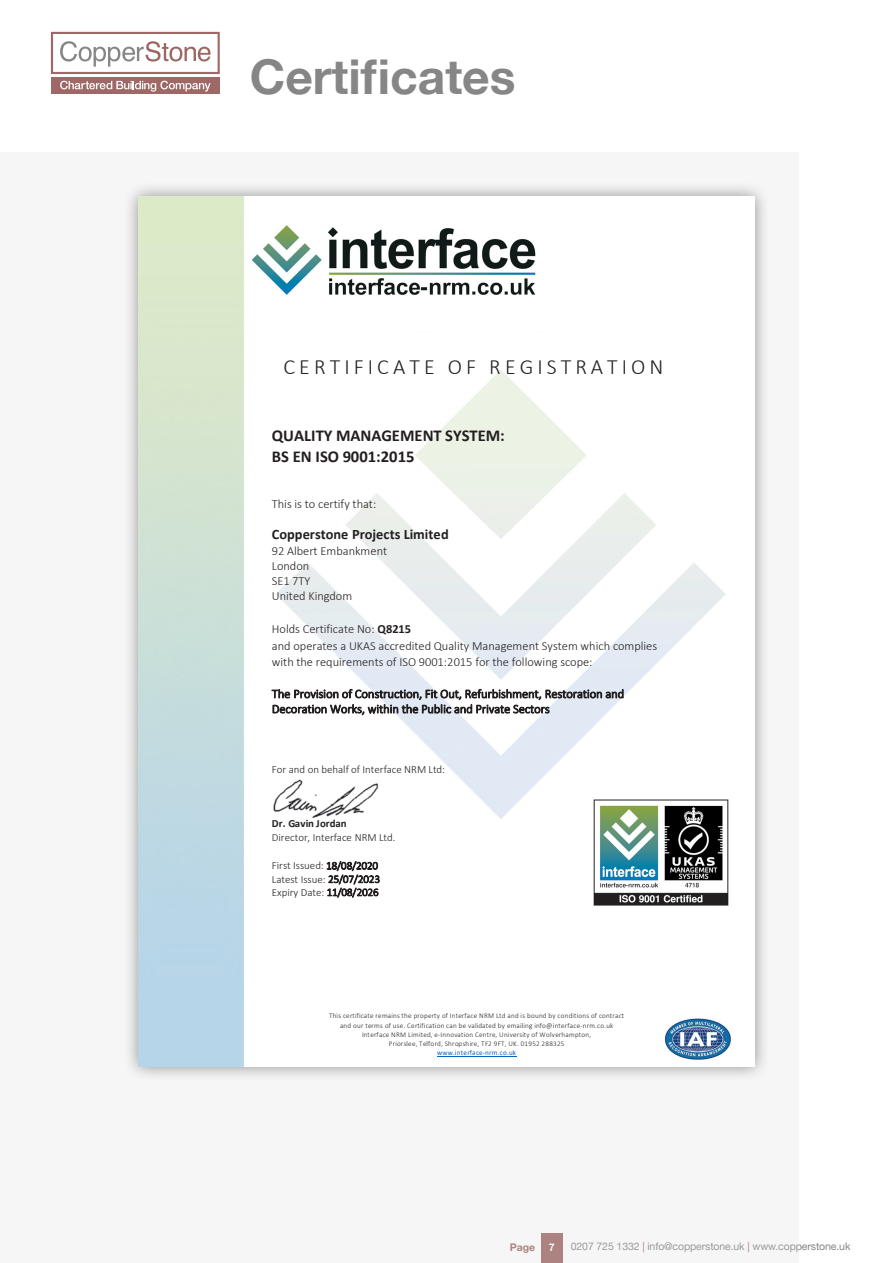
<style>
.page{position:relative;width:893px;height:1263px;background:#fff}
.page>*{position:absolute;margin:0;border:0;box-sizing:border-box;transform-origin:0 0}
.t1{font:700 48px "Helvetica Neue";color:#868686}
.t2{font:300 21.75px "Calibri";letter-spacing:.185em;color:#231f20}
.t3{font:700 16.65px/20.1px "Calibri";color:#231f20}
.t4{font:700 14.4px "Calibri";color:#231f20}
.t5{font:300 12.45px/15.1px "Calibri";color:#231f20}
.t6{font:300 10.95px/13.2px "Calibri";color:#231f20}
.t7{font:10.5px "Helvetica Neue";letter-spacing:-.01em;color:#868686}
.t8{font:700 10.5px "Helvetica Neue";color:#9d6764}
.t9{font:700 10.5px "Helvetica Neue";color:#fff}
.t10{font:300 7.2px/9.3px "Calibri";letter-spacing:.035em;color:#231f20;text-align:center}
.s1{font-weight:700}
.s2{font-weight:400;color:#0563c1}
.s3{color:#9d6764}
</style>
<div class="page">
<svg style="left:51px;top:32px;width:169px;height:42px"></svg>
<div style="left:51px;top:77px;width:169px;height:17px;background:#9d6866"></div>
<svg style="left:60px;top:81px;width:151px;height:11px"></svg>
<div style="left:0;top:152px;width:798px;height:1111px;background:#f6f6f6"></div>
<div style="left:123px;top:181px;width:647px;height:901px;background:#231f20;opacity:.5"></div>
<img style="left:139px;top:196px;width:615px;height:870px">
<hr style="left:437px;top:1056px;width:79px;height:1px;background:#0563c1">
<img style="left:272px;top:776px;width:108px;height:42px">
<p class="t1" style="left:250px;top:39px;width:267px">Certificates</p>
<p class="t2" style="left:284px;top:353px;width:381px">CERTIFICATE OF REGISTRATION</p>
<p class="t3" style="left:272px;top:426px;width:234px">QUALITY MANAGEMENT SYSTEM:<br>BS EN ISO 9001:2015</p>
<p class="t5" style="left:272px;top:496px;width:106px">This is to certify that:</p>
<p class="t4" style="left:272px;top:524px;width:178px">Copperstone Projects Limited</p>
<p class="t5" style="left:272px;top:543px;width:117px">92 Albert Embankment<br>London<br>SE1 7TY<br>United Kingdom</p>
<p class="t5" style="left:272px;top:621px;width:387px;line-height:16.6px">Holds Certificate No: <span class="s1">Q8215<br></span>and operates a UKAS accredited Quality Management System which complies with the requirements of ISO 9001:2015 for the following scope:</p>
<p class="t5" style="left:272px;top:686px;width:354px">The Provision of Construction, Fit Out, Refurbishment, Restoration and<br>Decoration Works, within the Public and Private Sectors</p>
<p class="t6" style="left:272px;top:763px;width:175px">For and on behalf of Interface NRM Ltd:</p>
<p class="t6" style="left:272px;top:817px;width:125px;line-height:13.6px"><span class="s1">Dr. Gavin Jordan<br></span>Director, Interface NRM Ltd.</p>
<p class="t6" style="left:272px;top:859px;width:110px">First Issued: 18/08/2020<br>Latest Issue: 25/07/2023<br>Expiry Date: 11/08/2026</p>
<p class="t10" style="left:329px;top:1011px;width:297px">This certificate remains the property of Interface NRM Ltd and is bound by conditions of contract and our terms of use. Certification can be validated by emailing info@interface-nrm.co.uk Interface NRM Limited, e-Innovation Centre, University of Wolverhampton,<br>Priorslee, Telford, Shropshire, TF2 9FT, UK. 01952 288325<br><span class="s2">www.interface-nrm.co.uk</span></p>
<p class="t8" style="left:510px;top:1239px;width:27px">Page</p>
<p class="t9" style="left:549px;top:1239px;width:7px">7</p>
<p class="t7" style="left:571px;top:1239px;width:281px">0207 725 1332 <span class="s3">|</span> info@copperstone.uk <span class="s3">|</span> www.copperstone.uk</p>
</div>
